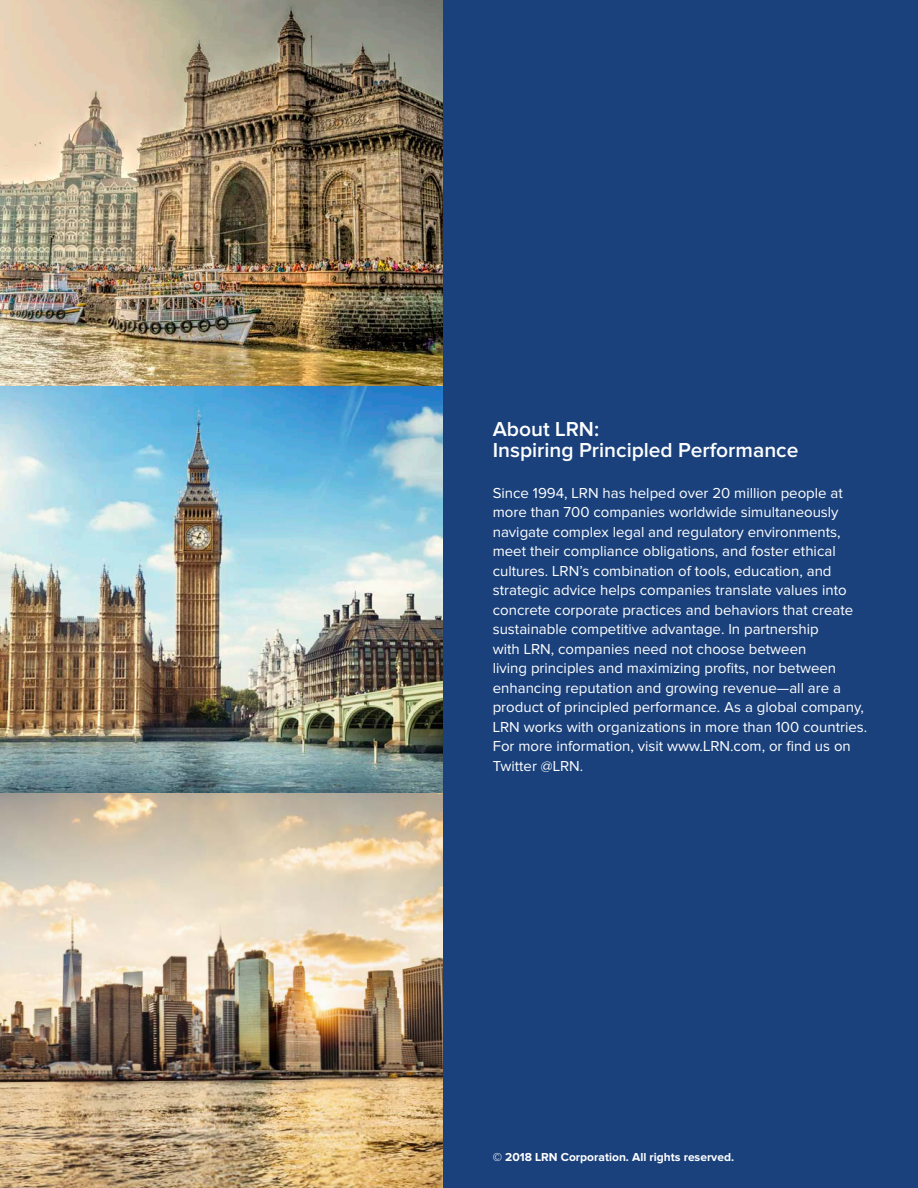
<style>
.page{position:relative;width:918px;height:1188px;background:#1a417c}
.page>*{position:absolute;margin:0;border:0;box-sizing:border-box;transform-origin:0 0}
.t1{font:600 21px "Proxima Nova";color:#fff}
.t2{font:15px/19.5px "Proxima Nova";color:#fff}
.t3{font:700 12px "Proxima Nova";color:#fff}
</style>
<div class="page">
<img style="left:0;top:0;width:442px;height:1188px">
<p class="t1" style="left:493px;top:420px;width:108px">About LRN:</p>
<p class="t1" style="left:493px;top:441px;width:307px">Inspiring Principled Performance</p>
<p class="t2" style="left:493px;top:484px;width:376px">Since 1994, LRN has helped over 20 million people at more than 700 companies worldwide simultaneously navigate complex legal and regulatory environments, meet their compliance obligations, and foster ethical cultures. LRN’s combination of tools, education, and strategic advice helps companies translate values into concrete corporate practices and behaviors that create sustainable competitive advantage. In partnership<br>with LRN, companies need not choose between<br>living principles and maximizing profits, nor between enhancing reputation and growing revenue—all are a product of principled performance. As a global company, LRN works with organizations in more than 100 countries.<br>For more information, visit www.LRN.com, or find us on Twitter @LRN.</p>
<p class="t3" style="left:493px;top:1152px;width:243px">© 2018 LRN Corporation. All rights reserved.</p>
</div>
